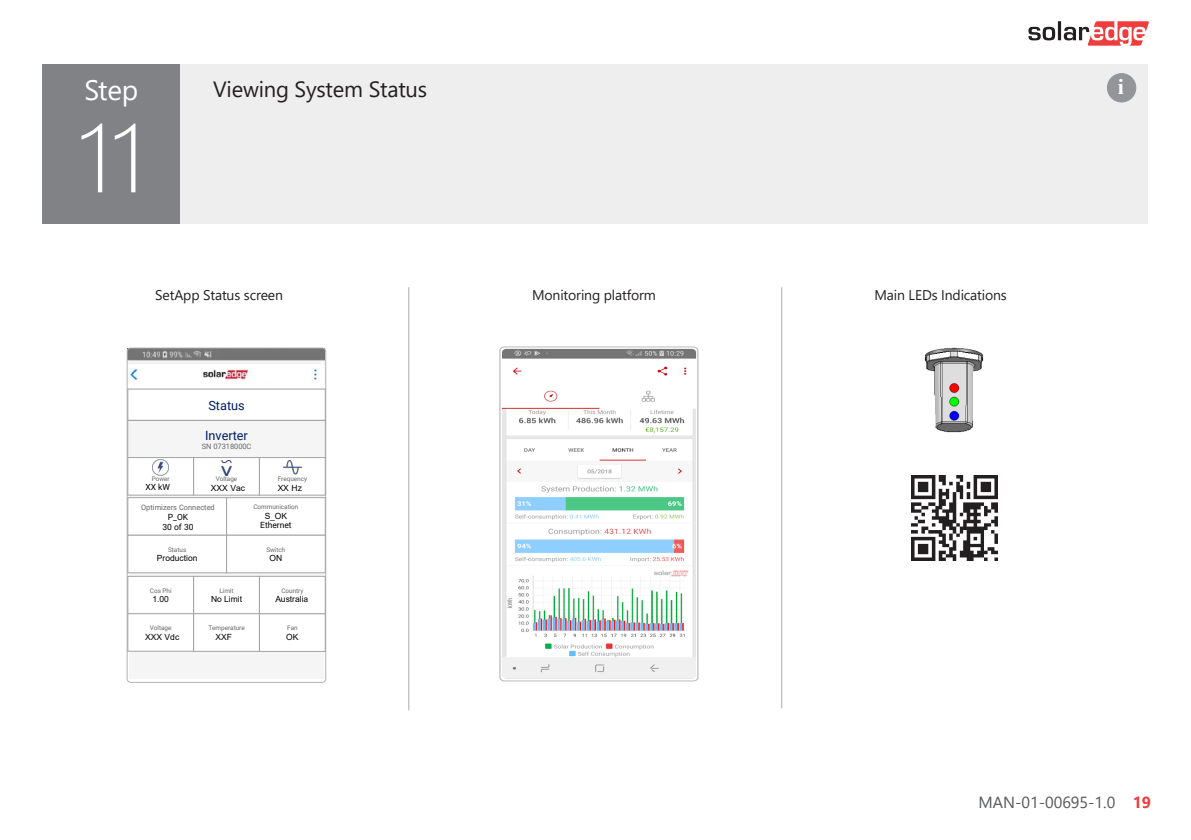
<style>
.page{position:relative;width:1191px;height:840px;background:#fff}
.page>*{position:absolute;margin:0;border:0;box-sizing:border-box;transform-origin:0 0}
.t1{font:300 96px "Segoe UI";color:#fff}
.t2{font:28px "Segoe UI";color:#fff}
.t3{font:22px "Segoe UI";letter-spacing:-.01em;color:#231f20}
.t4{font:700 22px "Times New Roman";color:#fff}
.t5{font:16px "Segoe UI";color:#57585a}
.t6{font:14px "Segoe UI";letter-spacing:-.01em;color:#231f20}
.t7{font:12.8px "Roboto";color:#001d66}
.t8{font:8.4px "Arial";color:#000}
.t9{font:8.4px/10.4px "Roboto";letter-spacing:-.005em;color:#000;text-align:center}
.t10{font:8.4px "Arial";color:#000}
.t11{font:7.4px "Roboto";color:#666}
.t12{font:6.4px "Roboto";letter-spacing:-.005em;color:#666}
.s1{font-style:inherit}
.s2{font-weight:700;color:#ee3d3c}
</style>
<div class="page">
<div style="left:43px;top:64px;width:1105px;height:159px;background:#eeeeef"></div>
<img style="left:925px;top:347px;width:59px;height:85px">
<img style="left:912px;top:475px;width:85px;height:85px">
<img style="left:127px;top:348px;width:197px;height:32px">
<div style="left:1107px;top:74px;width:28px;height:28px;background:#939598;border-radius:50%"></div>
<div style="left:1107px;top:73px;width:29px;height:29px;border:1px solid #939598;border-radius:50%"></div>
<hr style="left:408px;top:287px;width:1px;height:423px;background:#b2b3b7">
<hr style="left:781px;top:287px;width:1px;height:421px;background:#b2b3b7">
<img style="left:502px;top:349px;width:194px;height:329px">
<div style="left:499px;top:346px;width:199px;height:335px;border:1px solid #b2b3b7;border-radius:4px"></div>
<div style="left:43px;top:64px;width:137px;height:159px;background:#808285"></div>
<div style="left:129px;top:388px;width:194px;height:291px;background:#f5f5f5"></div>
<div style="left:127px;top:388px;width:199px;height:32px;background:#fff;border:1px solid #a6a6a6"></div>
<div style="left:127px;top:419px;width:199px;height:39px;border:1px solid #a6a6a6"></div>
<div style="left:127px;top:457px;width:67px;height:38px;background:#fff;border:1px solid #a6a6a6"></div>
<div style="left:193px;top:457px;width:67px;height:38px;background:#fff;border:1px solid #a6a6a6"></div>
<div style="left:259px;top:457px;width:66px;height:38px;background:#fff"></div>
<div style="left:259px;top:457px;width:67px;height:38px;border:1px solid #a6a6a6"></div>
<div style="left:127px;top:497px;width:100px;height:38px;background:#fff;border:1px solid #a6a6a6"></div>
<div style="left:226px;top:497px;width:100px;height:38px;background:#fff;border:1px solid #a6a6a6"></div>
<div style="left:127px;top:534px;width:100px;height:39px;background:#fff;border:1px solid #a6a6a6"></div>
<div style="left:226px;top:534px;width:100px;height:39px;background:#fff;border:1px solid #a6a6a6"></div>
<div style="left:127px;top:575px;width:67px;height:39px;background:#fff;border:1px solid #a6a6a6"></div>
<div style="left:193px;top:575px;width:67px;height:39px;background:#fff;border:1px solid #a6a6a6"></div>
<div style="left:259px;top:576px;width:66px;height:37px;background:#fff"></div>
<div style="left:259px;top:575px;width:67px;height:39px;border:1px solid #a6a6a6"></div>
<div style="left:127px;top:612px;width:67px;height:39px;background:#fff;border:1px solid #a6a6a6"></div>
<div style="left:193px;top:612px;width:67px;height:39px;background:#fff;border:1px solid #a6a6a6"></div>
<div style="left:259px;top:613px;width:66px;height:38px;background:#fff"></div>
<div style="left:259px;top:613px;width:67px;height:38px;border:1px solid #a6a6a6"></div>
<img style="left:153px;top:459px;width:16px;height:16px">
<img style="left:221px;top:460px;width:11px;height:15px">
<img style="left:284px;top:460px;width:17px;height:14px">
<svg style="left:1028px;top:21px;width:121px;height:25px"></svg>
<p class="t2" style="left:84px;top:64px;width:55px">Step</p>
<p class="t1" style="left:78px;top:68px;width:69px">11</p>
<p class="t3" style="left:213px;top:68px;width:215px">Viewing System Status</p>
<p class="t4" style="left:1117px;top:72px;width:8px">i</p>
<p class="t6" style="left:155px;top:282px;width:129px">SetApp Status screen</p>
<p class="t12" style="left:152px;top:474px;width:19px">Power</p>
<h3 class="t9" style="left:145px;top:481px;width:26px">XX kW</h3>
<h3 class="t7" style="left:208px;top:396px;width:38px">Status</h3>
<h3 class="t7" style="left:205px;top:426px;width:44px">Inverter</h3>
<p class="t11" style="left:202px;top:441px;width:51px">SN 07318000C</p>
<p class="t12" style="left:216px;top:474px;width:23px">Voltage</p>
<h3 class="t8" style="left:211px;top:481px;width:36px">XXX Vac</h3>
<p class="t12" style="left:278px;top:474px;width:31px">Frequency</p>
<h3 class="t8" style="left:278px;top:481px;width:26px">XX Hz</h3>
<p class="t6" style="left:532px;top:282px;width:125px">Monitoring platform</p>
<p class="t6" style="left:874px;top:282px;width:134px">Main LEDs Indications</p>
<p class="t11" style="left:141px;top:501px;width:75px">Optimizers Connected</p>
<h3 class="t9" style="left:162px;top:511px;width:33px">P_OK<br>30 of 30</h3>
<p class="t12" style="left:253px;top:502px;width:46px">Communication</p>
<h3 class="t8" style="left:265px;top:509px;width:24px">S_OK</h3>
<h3 class="t9" style="left:260px;top:519px;width:33px">Ethernet</h3>
<p class="t12" style="left:168px;top:544px;width:20px">Status</p>
<h3 class="t8" style="left:157px;top:552px;width:42px">Production</h3>
<p class="t12" style="left:266px;top:544px;width:20px">Switch</p>
<h3 class="t8" style="left:270px;top:552px;width:14px">ON</h3>
<p class="t12" style="left:150px;top:585px;width:23px">Cos Phi</p>
<h3 class="t8" style="left:152px;top:593px;width:18px">1.00</h3>
<p class="t12" style="left:219px;top:585px;width:16px">Limit</p>
<h3 class="t8" style="left:211px;top:593px;width:33px">No Limit</h3>
<p class="t12" style="left:281px;top:585px;width:24px">Country</p>
<h3 class="t8" style="left:275px;top:593px;width:34px">Australia</h3>
<p class="t12" style="left:150px;top:623px;width:23px">Voltage</p>
<h3 class="t8" style="left:145px;top:630px;width:36px">XXX Vdc</h3>
<p class="t12" style="left:208px;top:623px;width:38px">Temperature</p>
<h3 class="t10" style="left:216px;top:630px;width:18px">XX<span class="s1">F</span></h3>
<p class="t12" style="left:287px;top:623px;width:12px">Fan</p>
<h3 class="t8" style="left:286px;top:630px;width:14px">OK</h3>
<h3 class="t5" style="left:978px;top:787px;width:174px">MAN-01-00695-1.0 <span class="s2">19</span></h3>
</div>
